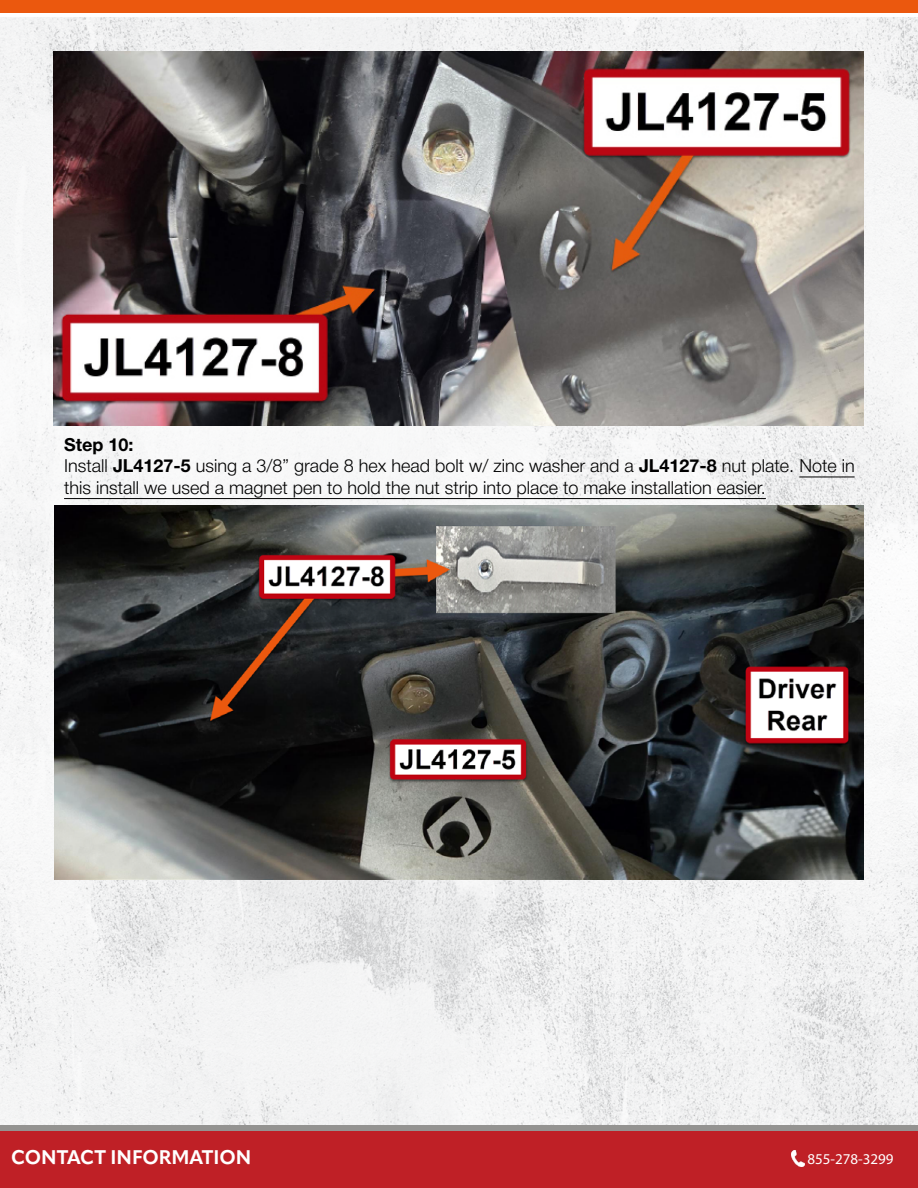
<style>
.page{position:relative;width:918px;height:1188px;background:#fff}
.page>*{position:absolute;margin:0;border:0;box-sizing:border-box;transform-origin:0 0}
.t1{font:700 19.5px "Apparat";color:#fff}
.t2{font:300 18px/21.6px "Helvetica Neue";color:#000}
.t3{font:15px "Myriad Pro";color:#fff}
.s1{font-weight:700}
</style>
<div class="page">
<img style="left:0;top:18px;width:918px;height:1108px">
<div style="left:0;top:0;width:918px;height:12px;background:#eb580e"></div>
<div style="left:0;top:1131px;width:918px;height:57px;background:#bf2026"></div>
<img style="left:791px;top:1150px;width:13px;height:17px">
<div style="left:0;top:1126px;width:918px;height:5px;background:#949391"></div>
<hr style="left:799px;top:477px;width:56px;height:1px;background:#000">
<hr style="left:64px;top:498px;width:702px;height:1px;background:#000">
<img style="left:54px;top:51px;width:810px;height:374px">
<img style="left:54px;top:506px;width:810px;height:374px">
<p class="t2" style="left:64px;top:432px;width:792px"><span class="s1">Step 10:<br></span>Install <span class="s1">JL4127-5</span> using a 3/8” grade 8 hex head bolt w/ zinc washer and a <span class="s1">JL4127-8</span> nut plate. Note in this install we used a magnet pen to hold the nut strip into place to make installation easier.</p>
<p class="t1" style="left:11px;top:1146px;width:242px">CONTACT INFORMATION</p>
<p class="t3" style="left:807px;top:1149px;width:88px">855-278-3299</p>
</div>
